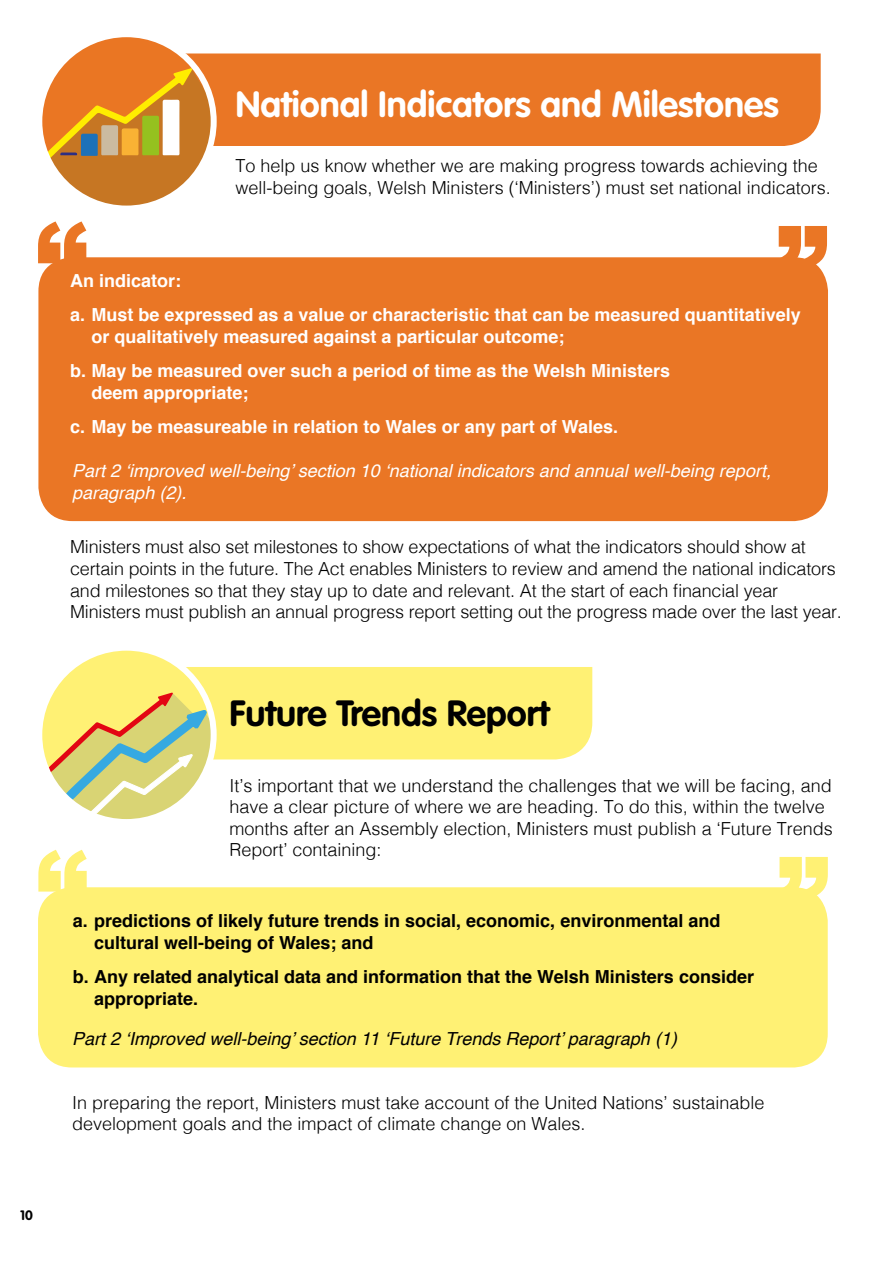
<style>
.page{position:relative;width:893px;height:1263px;background:#fff}
.page>*{position:absolute;margin:0;border:0;box-sizing:border-box;transform-origin:0 0}
.t1{font:700 36px "VAG Rounded Std";color:#fff}
.t2{font:700 36px "VAG Rounded Std";color:#000}
.t3{font:300 18px/21.6px "Helvetica";color:#000}
.t4{font:700 18px/34.3px "Helvetica";color:#fff}
.t5{font:700 18px/21.6px "Helvetica";color:#000}
.t6{font:italic 18px/21.6px "Helvetica";color:#fff}
.t7{font:italic 18px "Helvetica";color:#000}
.t8{font:700 13.5px "VAG Rounded Std";color:#000}
</style>
<div class="page">
<div style="left:185px;top:53px;width:636px;height:93px;background:#ea7625"></div>
<div style="left:39px;top:35px;width:175px;height:175px;background:#ea7623;border-radius:50%"></div>
<svg style="left:45px;top:68px;width:169px;height:137px"></svg>
<svg style="left:39px;top:649px;width:174px;height:173px"></svg>
<svg style="left:46px;top:667px;width:546px;height:151px"></svg>
<div style="left:36px;top:31px;width:181px;height:181px;border:6px solid #fff;border-radius:50%"></div>
<div style="left:36px;top:645px;width:181px;height:180px;border:6px solid #fff;border-radius:50%"></div>
<div style="left:38px;top:257px;width:790px;height:264px;background:#ea7625;border-radius:34px"></div>
<div style="left:38px;top:887px;width:790px;height:180px;background:#fff174;border-radius:34px"></div>
<svg style="left:38px;top:221px;width:48px;height:42px"></svg>
<svg style="left:38px;top:850px;width:49px;height:41px"></svg>
<svg style="left:779px;top:226px;width:48px;height:42px"></svg>
<svg style="left:779px;top:857px;width:49px;height:42px"></svg>
<p class="t8" style="left:20px;top:1208px;width:14px">10</p>
<h1 class="t1" style="left:236px;top:84px;width:544px">National Indicators and Milestones</h1>
<p class="t3" style="left:236px;top:153px;width:597px">To help us know whether we are making progress towards achieving the well-being goals, Welsh Ministers (‘Ministers’) must set national indicators.</p>
<p class="t4" style="left:70px;top:263px;width:732px">An indicator:<br>a. Must be expressed as a value or characteristic that can be measured quantitatively</p>
<p class="t4" style="left:70px;top:319px;width:602px;text-indent:21px">or qualitatively measured against a particular outcome;<br>b. May be measured over such a period of time as the Welsh Ministers</p>
<p class="t4" style="left:70px;top:375px;width:550px;text-indent:21px">deem appropriate;<br>c. May be measureable in relation to Wales or any part of Wales.</p>
<p class="t6" style="left:72px;top:461px;width:700px">Part 2 ‘improved well-being’ section 10 ‘national indicators and annual well-being report, paragraph (2).</p>
<p class="t3" style="left:70px;top:535px;width:773px">Ministers must also set milestones to show expectations of what the indicators should show at certain points in the future. The Act enables Ministers to review and amend the national indicators and milestones so that they stay up to date and relevant. At the start of each financial year Ministers must publish an annual progress report setting out the progress made over the last year.</p>
<h1 class="t2" style="left:229px;top:692px;width:321px">Future Trends Report</h1>
<p class="t3" style="left:229px;top:773px;width:605px">It’s important that we understand the challenges that we will be facing, and have a clear picture of where we are heading. To do this, within the twelve months after an Assembly election, Ministers must publish a ‘Future Trends Report’ containing:</p>
<p class="t5" style="left:94px;top:910px;width:628px;text-indent:-21px">a. predictions of likely future trends in social, economic, environmental and cultural well-being of Wales; and</p>
<p class="t5" style="left:94px;top:966px;width:661px;text-indent:-21px">b. Any related analytical data and information that the Welsh Ministers consider appropriate.</p>
<p class="t7" style="left:72px;top:1025px;width:606px">Part 2 ‘Improved well-being’ section 11 ‘Future Trends Report’ paragraph (1)</p>
<p class="t3" style="left:72px;top:1090px;width:694px">In preparing the report, Ministers must take account of the United Nations’ sustainable development goals and the impact of climate change on Wales.</p>
</div>
